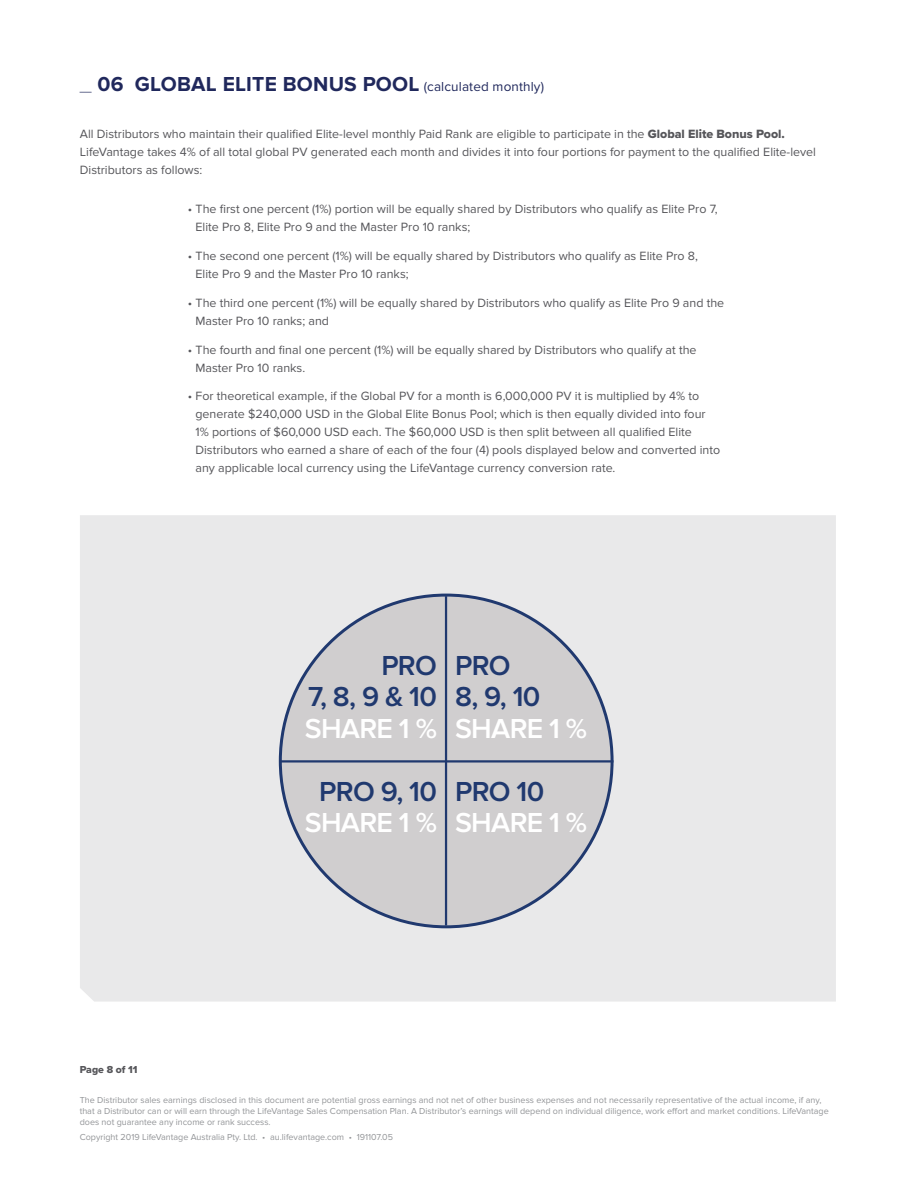
<style>
.page{position:relative;width:918px;height:1188px;background:#fff}
.page>*{position:absolute;margin:0;border:0;box-sizing:border-box;transform-origin:0 0}
.t1{font:600 28.5px/31.5px "Proxima Nova";letter-spacing:-.025em;color:#20396f;text-align:right}
.t2{font:600 28.5px "Proxima Nova";letter-spacing:-.025em;color:#fff}
.t3{font:700 21px "Proxima Nova";letter-spacing:.01em;color:#20285c}
.t4{font:12.45px/18px "Proxima Nova";color:#56565a}
.t5{font:10.5px "Proxima Nova Extrabld";color:#56565a}
.t6{font:9px/10.8px "Proxima Nova";color:#939598}
.s1{font-family:"Proxima Nova T";font-weight:100}
.s2{font-weight:400;font-size:13.5px}
.s3{font-family:"Proxima Nova Extrabld"}
</style>
<div class="page">
<div style="left:80px;top:515px;width:756px;height:487px;background:#e9e9ea"></div>
<div style="left:280px;top:595px;width:332px;height:332px;background:#d0cecf;border-radius:50%"></div>
<hr style="left:445px;top:596px;width:2px;height:330px;background:#20396f">
<hr style="left:280px;top:760px;width:333px;height:3px;background:#20396f">
<h2 class="t3" style="left:80px;top:72px;width:466px"><span class="s1">_</span> 06 GLOBAL ELITE BONUS POOL <span class="s2">(calculated monthly)</span></h2>
<p class="t4" style="left:80px;top:125px;width:738px">All Distributors who maintain their qualified Elite-level monthly Paid Rank are eligible to participate in the <span class="s3">Global Elite Bonus Pool.<br></span>LifeVantage takes 4% of all total global PV generated each month and divides it into four portions for payment to the qualified Elite-level<br>Distributors as follows:</p>
<p class="t4" style="left:195px;top:200px;width:524px;text-indent:-8px">• The first one percent (1%) portion will be equally shared by Distributors who qualify as Elite Pro 7,<br>Elite Pro 8, Elite Pro 9 and the Master Pro 10 ranks;</p>
<p class="t4" style="left:195px;top:247px;width:504px;text-indent:-8px">• The second one percent (1%) will be equally shared by Distributors who qualify as Elite Pro 8,<br>Elite Pro 9 and the Master Pro 10 ranks;</p>
<p class="t4" style="left:195px;top:294px;width:530px;text-indent:-8px">• The third one percent (1%) will be equally shared by Distributors who qualify as Elite Pro 9 and the<br>Master Pro 10 ranks; and</p>
<p class="t4" style="left:195px;top:341px;width:503px;text-indent:-8px">• The fourth and final one percent (1%) will be equally shared by Distributors who qualify at the<br>Master Pro 10 ranks.</p>
<p class="t4" style="left:195px;top:387px;width:526px;text-indent:-8px">• For theoretical example, if the Global PV for a month is 6,000,000 PV it is multiplied by 4% to generate $240,000 USD in the Global Elite Bonus Pool; which is then equally divided into four 1% portions of $60,000 USD each. The $60,000 USD is then split between all qualified Elite Distributors who earned a share of each of the four (4) pools displayed below and converted into any applicable local currency using the LifeVantage currency conversion rate.</p>
<p class="t5" style="left:80px;top:1061px;width:59px">Page 8 of 11</p>
<h1 class="t1" style="left:308px;top:650px;width:130px">PRO<br>7, 8, 9 &amp; 10</h1>
<h1 class="t2" style="left:305px;top:712px;width:134px">SHARE 1 %</h1>
<h1 class="t1" style="left:319px;top:776px;width:119px">PRO 9, 10</h1>
<h1 class="t2" style="left:305px;top:807px;width:134px">SHARE 1 %</h1>
<h1 class="t1" style="left:455px;top:650px;width:87px;text-align:left">PRO<br>8, 9, 10</h1>
<h1 class="t2" style="left:455px;top:712px;width:134px">SHARE 1 %</h1>
<h1 class="t1" style="left:455px;top:776px;width:91px">PRO 10</h1>
<h1 class="t2" style="left:455px;top:807px;width:134px">SHARE 1 %</h1>
<p class="t6" style="left:80px;top:1095px;width:751px">The Distributor sales earnings disclosed in this document are potential gross earnings and not net of other business expenses and not necessarily representative of the actual income, if any, that a Distributor can or will earn through the LifeVantage Sales Compensation Plan. A Distributor’s earnings will depend on individual diligence, work effort and market conditions. LifeVantage does not guarantee any income or rank success.</p>
<p class="t6" style="left:80px;top:1132px;width:315px">Copyright 2019 LifeVantage Australia Pty. Ltd. • au.lifevantage.com • 191107.05</p>
</div>
